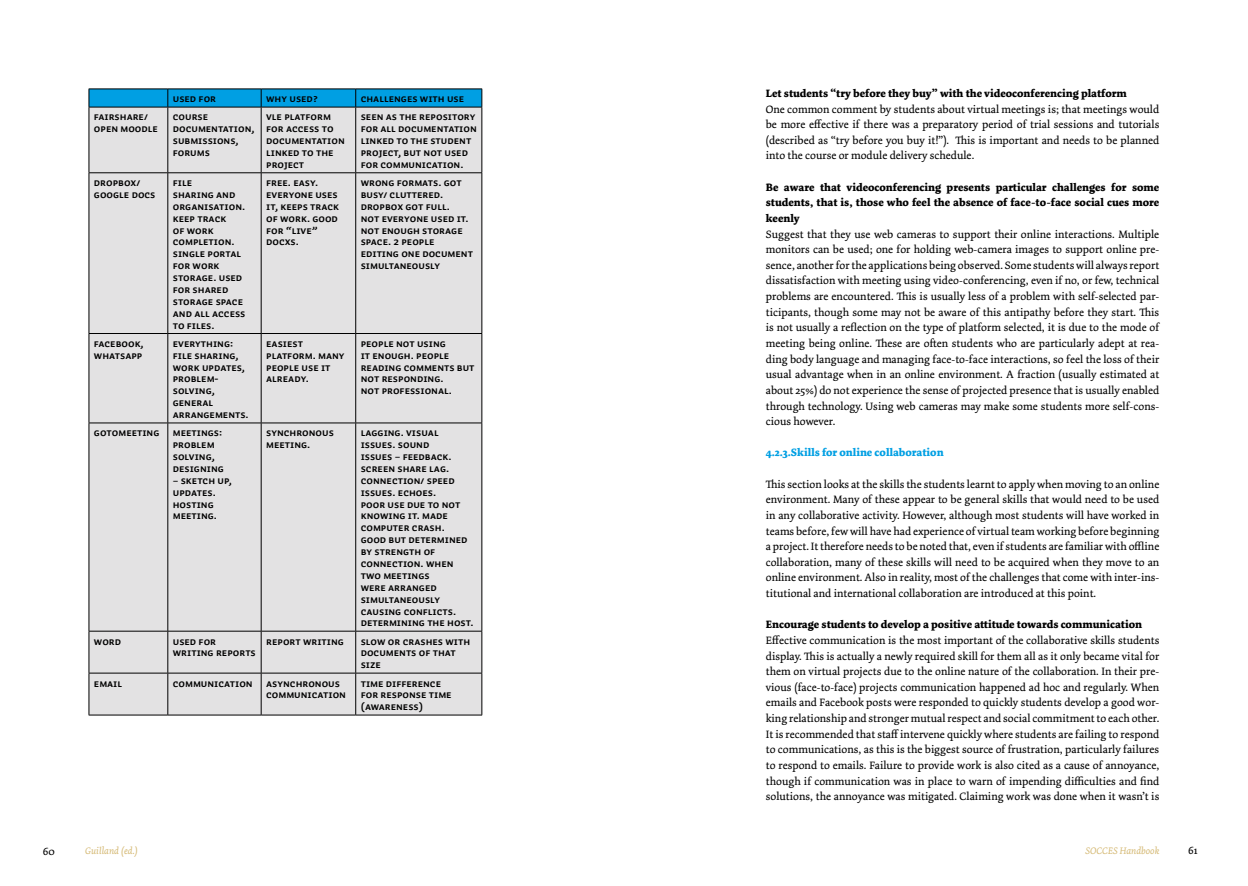
<style>
.page{position:relative;width:1248px;height:886px;background:#fff}
.page>*{position:absolute;margin:0;border:0;box-sizing:border-box;transform-origin:0 0}
.t1{font:11.25px/15.6px "Dolly Pro";color:#000;text-align:justify}
.t2{font:700 11.25px/15.6px "Dolly Pro";color:#000;text-align:justify}
.t3{font:700 11.25px "Dolly Pro";color:#009fe3}
.t4{font:10.62px/11.9px "Auto 2 Bold Sm Cp";color:#000}
.t5{font:italic 10px "Dolly Pro";color:#d6bb78}
</style>
<div class="page">
<div style="left:90px;top:108px;width:391px;height:607px;background:#e3e2e3"></div>
<svg style="left:89px;top:89px;width:393px;height:18px;background:#0096d6"></svg>
<hr style="left:89px;top:107px;width:79px;height:1px;background:#000">
<hr style="left:89px;top:107px;width:1px;height:65px;background:#000">
<hr style="left:168px;top:107px;width:93px;height:1px;background:#000">
<hr style="left:167px;top:107px;width:1px;height:65px;background:#000">
<hr style="left:261px;top:107px;width:95px;height:1px;background:#000">
<hr style="left:261px;top:107px;width:1px;height:65px;background:#000">
<hr style="left:356px;top:107px;width:126px;height:1px;background:#000">
<hr style="left:355px;top:107px;width:1px;height:65px;background:#000">
<hr style="left:481px;top:107px;width:1px;height:65px;background:#000">
<hr style="left:89px;top:172px;width:79px;height:1px;background:#000">
<hr style="left:89px;top:173px;width:1px;height:160px;background:#000">
<hr style="left:168px;top:172px;width:93px;height:1px;background:#000">
<hr style="left:167px;top:173px;width:1px;height:160px;background:#000">
<hr style="left:261px;top:172px;width:95px;height:1px;background:#000">
<hr style="left:261px;top:173px;width:1px;height:160px;background:#000">
<hr style="left:356px;top:172px;width:126px;height:1px;background:#000">
<hr style="left:355px;top:173px;width:1px;height:160px;background:#000">
<hr style="left:481px;top:173px;width:1px;height:160px;background:#000">
<hr style="left:89px;top:333px;width:79px;height:1px;background:#000">
<hr style="left:89px;top:334px;width:1px;height:89px;background:#000">
<hr style="left:168px;top:333px;width:93px;height:1px;background:#000">
<hr style="left:167px;top:334px;width:1px;height:89px;background:#000">
<hr style="left:261px;top:333px;width:95px;height:1px;background:#000">
<hr style="left:261px;top:334px;width:1px;height:89px;background:#000">
<hr style="left:356px;top:333px;width:126px;height:1px;background:#000">
<hr style="left:355px;top:334px;width:1px;height:89px;background:#000">
<hr style="left:481px;top:334px;width:1px;height:89px;background:#000">
<hr style="left:89px;top:423px;width:79px;height:1px;background:#000">
<hr style="left:89px;top:423px;width:1px;height:208px;background:#000">
<hr style="left:168px;top:423px;width:93px;height:1px;background:#000">
<hr style="left:167px;top:423px;width:1px;height:208px;background:#000">
<hr style="left:261px;top:423px;width:95px;height:1px;background:#000">
<hr style="left:261px;top:423px;width:1px;height:208px;background:#000">
<hr style="left:356px;top:423px;width:126px;height:1px;background:#000">
<hr style="left:355px;top:423px;width:1px;height:208px;background:#000">
<hr style="left:481px;top:423px;width:1px;height:208px;background:#000">
<hr style="left:89px;top:631px;width:79px;height:1px;background:#000">
<hr style="left:89px;top:631px;width:1px;height:42px;background:#000">
<hr style="left:168px;top:631px;width:93px;height:1px;background:#000">
<hr style="left:167px;top:631px;width:1px;height:42px;background:#000">
<hr style="left:261px;top:631px;width:95px;height:1px;background:#000">
<hr style="left:261px;top:631px;width:1px;height:42px;background:#000">
<hr style="left:356px;top:631px;width:126px;height:1px;background:#000">
<hr style="left:355px;top:631px;width:1px;height:42px;background:#000">
<hr style="left:481px;top:631px;width:1px;height:42px;background:#000">
<hr style="left:89px;top:673px;width:79px;height:1px;background:#000">
<hr style="left:89px;top:673px;width:1px;height:42px;background:#000">
<hr style="left:168px;top:673px;width:93px;height:1px;background:#000">
<hr style="left:167px;top:673px;width:1px;height:42px;background:#000">
<hr style="left:261px;top:673px;width:95px;height:1px;background:#000">
<hr style="left:261px;top:673px;width:1px;height:42px;background:#000">
<hr style="left:356px;top:673px;width:126px;height:1px;background:#000">
<hr style="left:355px;top:673px;width:1px;height:42px;background:#000">
<hr style="left:481px;top:673px;width:1px;height:42px;background:#000">
<hr style="left:89px;top:715px;width:79px;height:1px;background:#000">
<hr style="left:168px;top:715px;width:93px;height:1px;background:#000">
<hr style="left:261px;top:715px;width:95px;height:1px;background:#000">
<hr style="left:356px;top:715px;width:126px;height:1px;background:#000">
<p class="t4" style="left:173px;top:93px;width:45px">Used for</p>
<p class="t4" style="left:266px;top:93px;width:54px">Why used?</p>
<p class="t4" style="left:361px;top:93px;width:105px">Challenges with use</p>
<p class="t4" style="left:94px;top:111px;width:65px">Fairshare/<br>Open Moodle</p>
<p class="t4" style="left:173px;top:111px;width:83px">Course documentation, submissions, forums</p>
<p class="t4" style="left:266px;top:111px;width:80px">VLE platform for access to documentation linked to the project</p>
<p class="t4" style="left:361px;top:111px;width:118px">Seen as the repository for all documentation linked to the student project, but not used for communication.</p>
<p class="t4" style="left:94px;top:177px;width:63px">Dropbox/<br>Google Docs</p>
<p class="t4" style="left:173px;top:177px;width:74px">File<br>sharing and organisation.<br>Keep track<br>of work completion.<br>Single portal for work storage. Used for shared storage space and all access to files.</p>
<p class="t4" style="left:266px;top:177px;width:75px">Free. Easy.<br>Everyone uses it, Keeps track of work. Good for “live” docxs.</p>
<p class="t4" style="left:361px;top:177px;width:114px">Wrong formats. Got busy/ cluttered.<br>Dropbox got full.<br>Not everyone used it.<br>Not enough storage space. 2 people editing one document simultaneously</p>
<p class="t4" style="left:94px;top:338px;width:51px">Facebook,<br>WhatsApp</p>
<p class="t4" style="left:173px;top:338px;width:77px">Everything: file sharing, work updates, problem&shy;solving, general arrangements.</p>
<p class="t4" style="left:266px;top:338px;width:80px">Easiest platform. many people use it already.</p>
<p class="t4" style="left:361px;top:338px;width:115px">People not using<br>it enough. People reading comments but not responding.<br>Not professional.</p>
<p class="t4" style="left:173px;top:427px;width:53px;text-indent:-79px">GoToMeeting Meetings:<br>Problem solving, designing</p>
<p class="t4" style="left:173px;top:475px;width:61px">– sketch up, updates. hosting meeting.</p>
<p class="t4" style="left:266px;top:427px;width:69px">Synchronous<br>Meeting.</p>
<p class="t4" style="left:361px;top:427px;width:114px">Lagging. Visual issues. Sound<br>issues – feedback.<br>Screen share lag.<br>Connection/ speed issues. Echoes.<br>Poor use due to not knowing it. Made computer crash.<br>Good but determined by strength of connection. When two meetings<br>were arranged simultaneously causing conflicts.<br>Determining the host.</p>
<p class="t4" style="left:94px;top:635px;width:29px">Word</p>
<p class="t4" style="left:173px;top:635px;width:84px">Used for writing reports</p>
<p class="t4" style="left:266px;top:635px;width:79px">Report writing</p>
<p class="t4" style="left:361px;top:635px;width:111px">Slow or crashes with documents of that size</p>
<p class="t4" style="left:94px;top:677px;width:30px">Email</p>
<p class="t4" style="left:173px;top:677px;width:81px">Communication</p>
<p class="t4" style="left:266px;top:677px;width:81px">Asynchronous communication</p>
<p class="t4" style="left:361px;top:677px;width:92px">Time difference for response time (awareness)</p>
<p class="t2" style="left:765px;top:85px;width:362px">Let students “try before they buy” with the videoconferencing platform</p>
<p class="t1" style="left:765px;top:101px;width:395px">One common comment by students about virtual meetings is; that meetings would be more effective if there was a preparatory period of trial sessions and tutorials (described as “try before you buy it!”). This is important and needs to be planned into the course or module delivery schedule.</p>
<p class="t2" style="left:765px;top:179px;width:395px">Be aware that videoconferencing presents particular challenges for some students, that is, those who feel the absence of face-to-face social cues more keenly</p>
<p class="t1" style="left:765px;top:226px;width:395px">Suggest that they use web cameras to support their online interactions. Multiple monitors can be used; one for holding web-camera images to support online pre&shy;sence, another for the applications being observed. Some students will always report dissatisfaction with meeting using video-conferencing, even if no, or few, technical problems are encountered. This is usually less of a problem with self-selected par&shy;ticipants, though some may not be aware of this antipathy before they start. This is not usually a reflection on the type of platform selected, it is due to the mode of meeting being online. These are often students who are particularly adept at rea&shy;ding body language and managing face-to-face interactions, so feel the loss of their usual advantage when in an online environment. A fraction (usually estimated at about 25%) do not experience the sense of projected presence that is usually enabled through technology. Using web cameras may make some students more self-cons&shy;cious however.</p>
<p class="t3" style="left:765px;top:445px;width:179px">4.2.3.Skills for online collaboration</p>
<p class="t1" style="left:765px;top:476px;width:395px">This section looks at the skills the students learnt to apply when moving to an online environment. Many of these appear to be general skills that would need to be used in any collaborative activity. However, although most students will have worked in teams before, few will have had experience of virtual team working before beginning a project. It therefore needs to be noted that, even if students are familiar with offline collaboration, many of these skills will need to be acquired when they move to an online environment. Also in reality, most of the challenges that come with inter-ins&shy;titutional and international collaboration are introduced at this point.</p>
<p class="t2" style="left:765px;top:617px;width:378px">Encourage students to develop a positive attitude towards communication</p>
<p class="t1" style="left:765px;top:632px;width:395px">Effective communication is the most important of the collaborative skills students display. This is actually a newly required skill for them all as it only became vital for them on virtual projects due to the online nature of the collaboration. In their pre&shy;vious (face-to-face) projects communication happened ad hoc and regularly. When emails and Facebook posts were responded to quickly students develop a good wor&shy;king relationship and stronger mutual respect and social commitment to each other.<br>It is recommended that staff intervene quickly where students are failing to respond to communications, as this is the biggest source of frustration, particularly failures to respond to emails. Failure to provide work is also cited as a cause of annoyance, though if communication was in place to warn of impending difficulties and find solutions, the annoyance was mitigated. Claiming work was done when it wasn’t is</p>
<p class="t1" style="left:43px;top:843px;width:14px">60</p>
<p class="t5" style="left:85px;top:844px;width:54px">Guilland (ed.)</p>
<p class="t5" style="left:1085px;top:844px;width:75px">SOCCES Handbook</p>
<p class="t1" style="left:1187px;top:842px;width:11px">61</p>
</div>
